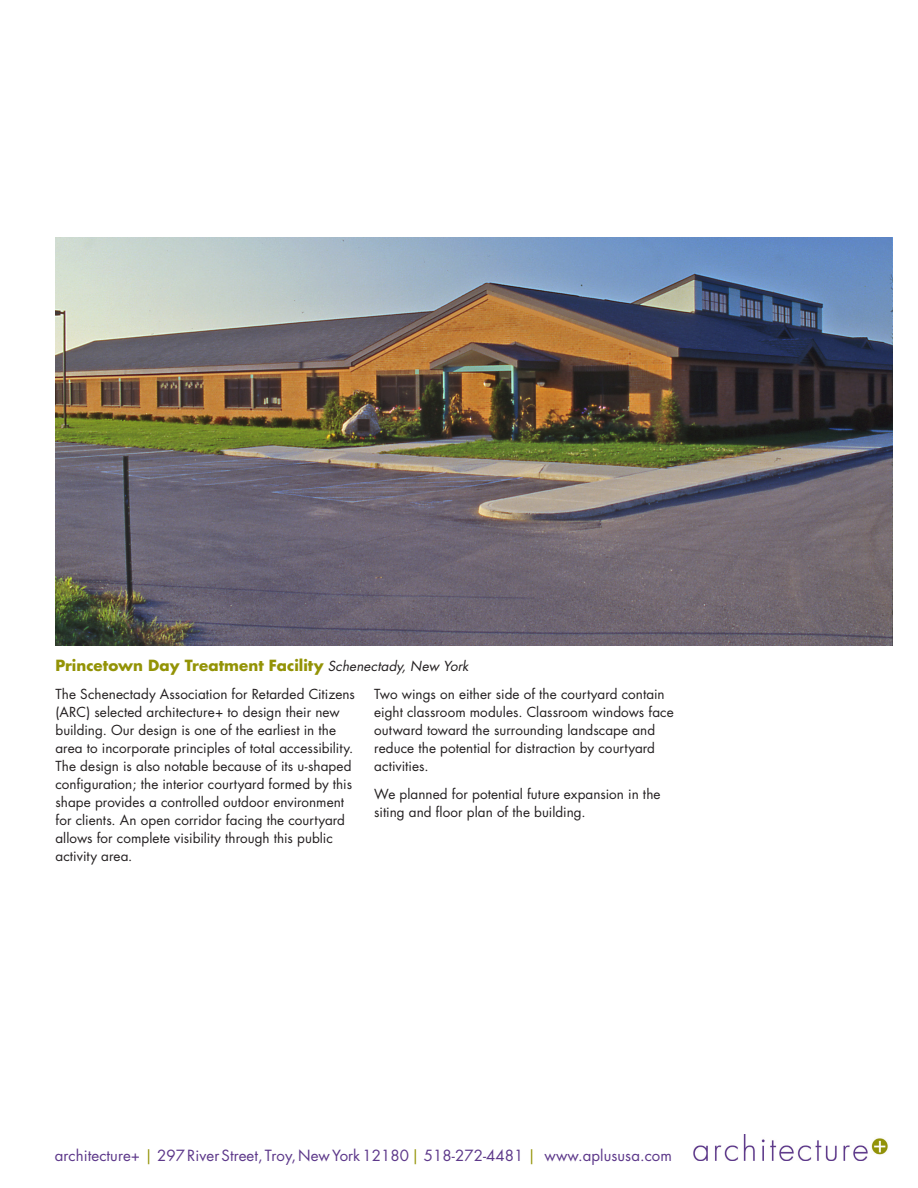
<style>
.page{position:relative;width:918px;height:1188px;background:#fff}
.page>*{position:absolute;margin:0;border:0;box-sizing:border-box;transform-origin:0 0}
.A-Heads{font:15px "Futura";letter-spacing:.005em;color:#5d388a}
.BODY_Blurb_NAME{font:700 15px "Futura";letter-spacing:.005em;color:#939306}
.a__body_text{font:13.5px/18px "Futura";letter-spacing:.005em;color:#231f20}
.s1{font-weight:400;font-style:italic;font-size:13.5px;color:#231f20}
.s2{color:#939306}
</style>
<div class="page">
<img style="left:693px;top:1134px;width:195px;height:27px">
<img style="left:56px;top:237px;width:836px;height:408px">
<p class="BODY_Blurb_NAME" style="left:56px;top:655px;width:415px">Princetown Day Treatment Facility <span class="s1">Schenectady, New York</span></p>
<p class="a__body_text" style="left:56px;top:685px;width:301px">The Schenectady Association for Retarded Citizens (ARC) selected architecture+ to design their new building. Our design is one of the earliest in the area to incorporate principles of total accessibility.<br>The design is also notable because of its u-shaped configuration; the interior courtyard formed by this shape provides a controlled outdoor environment for clients. An open corridor facing the courtyard allows for complete visibility through this public activity area.</p>
<p class="a__body_text" style="left:374px;top:685px;width:301px">Two wings on either side of the courtyard contain eight classroom modules. Classroom windows face outward toward the surrounding landscape and reduce the potential for distraction by courtyard activities.</p>
<p class="a__body_text" style="left:374px;top:785px;width:288px">We planned for potential future expansion in the siting and floor plan of the building.</p>
<p class="A-Heads" style="left:55px;top:1146px;width:619px">architecture+ <span class="s2">|</span> 297 River Street, Troy, New York 12180 <span class="s2">|</span> 518-272-4481 <span class="s2">|</span> www.aplususa.com</p>
</div>
